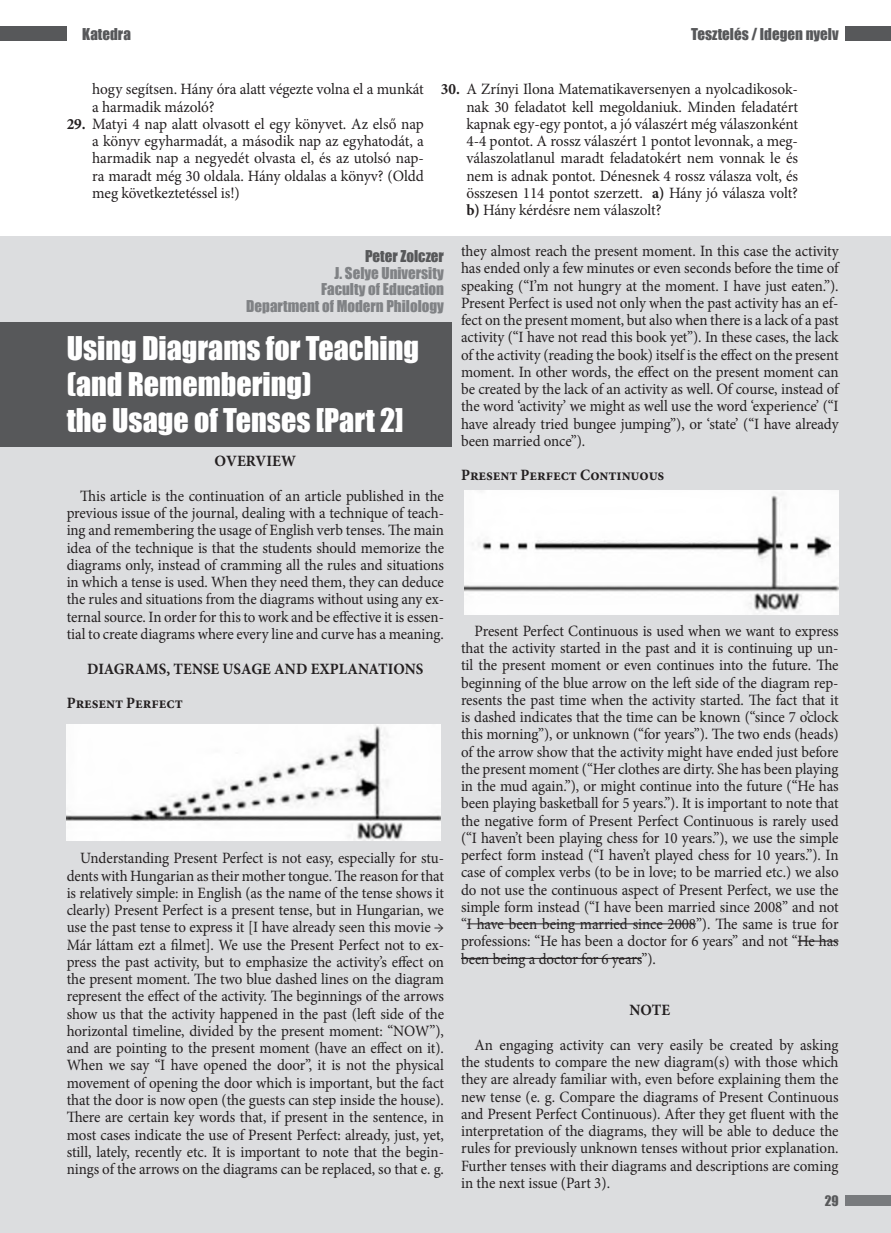
<style>
.page{position:relative;width:891px;height:1233px;background:#fff}
.page>*{position:absolute;margin:0;border:0;box-sizing:border-box;transform-origin:0 0}
.cim{font:30px/36px "Impact";color:#fff}
.szoveg{font:15.75px/17.2px "Minion Pro";letter-spacing:-.005em;color:#231f20;text-align:justify;scale:.95 1}
.szoveg-2{font:15.75px/17.2px "Minion Pro";letter-spacing:-.005em;color:#231f20;text-align:justify}
.szoveg-3{font:700 15.75px "Minion Pro";letter-spacing:-.005em;color:#231f20;scale:.95 1}
.szoveg-4{font:700 15.75px "Minion Pro";letter-spacing:-.005em;color:#231f20}
.szerzo{font:15px "Impact";color:#808285}
.rovat{font:15px "Impact";color:#57585a}
.szerzo-2{font:15px "Impact";color:#57585a}
.cim-2{font:13.35px "Impact";color:#57585a}
.s1{font-weight:700}
</style>
<div class="page">
<div style="left:0;top:236px;width:891px;height:996px;background:#dcdddf"></div>
<div style="left:0;top:322px;width:452px;height:124px;background:#57585a"></div>
<div style="left:845px;top:26px;width:46px;height:14px;background:#57585a"></div>
<div style="left:845px;top:1195px;width:46px;height:10px;background:#787a7d"></div>
<div style="left:0;top:26px;width:67px;height:14px;background:#57585a"></div>
<hr style="left:467px;top:923px;width:229px;height:1px;background:#231f20">
<hr style="left:798px;top:940px;width:41px;height:1px;background:#231f20">
<hr style="left:461px;top:958px;width:181px;height:1px;background:#231f20">
<img style="left:67px;top:724px;width:373px;height:116px">
<img style="left:464px;top:490px;width:374px;height:124px">
<p class="rovat" style="left:82px;top:23px;width:50px">Katedra</p>
<p class="rovat" style="left:691px;top:23px;width:149px">Tesztelés / Idegen nyelv</p>
<p class="szoveg-2" style="left:92px;top:81px;width:333px">hogy segítsen. Hány óra alatt végezte volna el a munkát a harmadik mázoló?</p>
<p class="szoveg-2" style="left:92px;top:115px;width:333px;text-indent:-26px"><span class="s1">29.</span> Matyi 4 nap alatt olvasott el egy könyvet. Az első nap a könyv egyharmadát, a második nap az egyhatodát, a harmadik nap a negyedét olvasta el, és az utolsó nap&shy;ra maradt még 30 oldala. Hány oldalas a könyv? (Oldd meg következtetéssel is!)</p>
<p class="szoveg-2" style="left:466px;top:81px;width:333px;text-indent:-26px"><span class="s1">30.</span> A Zrínyi Ilona Matematikaversenyen a nyolcadikosok&shy;nak 30 feladatot kell megoldaniuk. Minden feladatért kapnak egy-egy pontot, a jó válaszért még válaszonként 4-4 pontot. A rossz válaszért 1 pontot levonnak, a meg&shy;válaszolatlanul maradt feladatokért nem vonnak le és nem is adnak pontot. Dénesnek 4 rossz válasza volt, és összesen 114 pontot szerzett. <span class="s1">a)</span> Hány jó válasza volt? <span class="s1">b)</span> Hány kérdésre nem válaszolt?</p>
<p class="szerzo-2" style="left:365px;top:244px;width:80px">Peter Zolczer</p>
<p class="szerzo" style="left:335px;top:261px;width:111px">J. Selye University</p>
<p class="szerzo" style="left:321px;top:277px;width:124px">Faculty of Education</p>
<p class="szerzo" style="left:246px;top:294px;width:199px">Department of Modern Philology</p>
<p class="cim" style="left:67px;top:329px;width:354px">Using Diagrams for Teaching (and Remembering)</p>
<p class="cim" style="left:67px;top:401px;width:338px">the Usage of Tenses [Part 2]</p>
<p class="szoveg-4" style="left:215px;top:450px;width:83px">OVERVIEW</p>
<p class="szoveg" style="left:67px;top:487px;width:399px;text-indent:14px">This article is the continuation of an article published in the previous issue of the journal, dealing with a technique of teach&shy;ing and remembering the usage of English verb tenses. The main idea of the technique is that the students should memorize the diagrams only, instead of cramming all the rules and situations in which a tense is used. When they need them, they can deduce the rules and situations from the diagrams without using any ex&shy;ternal source. In order for this to work and be effective it is essen&shy;tial to create diagrams where every line and curve has a meaning.</p>
<p class="szoveg-3" style="left:87px;top:657px;width:355px">DIAGRAMS, TENSE USAGE AND EXPLANATIONS</p>
<p class="szoveg-3" style="left:67px;top:692px;width:124px">Present Perfect</p>
<p class="szoveg" style="left:67px;top:849px;width:399px;text-indent:14px">Understanding Present Perfect is not easy, especially for stu&shy;dents with Hungarian as their mother tongue. The reason for that is relatively simple: in English (as the name of the tense shows it clearly) Present Perfect is a present tense, but in Hungarian, we use the past tense to express it [I have already seen this movie → Már láttam ezt a filmet]. We use the Present Perfect not to ex&shy;press the past activity, but to emphasize the activity’s effect on the present moment. The two blue dashed lines on the diagram represent the effect of the activity. The beginnings of the arrows show us that the activity happened in the past (left side of the horizontal timeline, divided by the present moment: “NOW”), and are pointing to the present moment (have an effect on it).<br>When we say “I have opened the door”, it is not the physical movement of opening the door which is important, but the fact that the door is now open (the guests can step inside the house).<br>There are certain key words that, if present in the sentence, in most cases indicate the use of Present Perfect: already, just, yet, still, lately, recently etc. It is important to note that the begin&shy;nings of the arrows on the diagrams can be replaced, so that e. g.</p>
<p class="szoveg" style="left:461px;top:242px;width:399px">they almost reach the present moment. In this case the activity has ended only a few minutes or even seconds before the time of speaking (“I’m not hungry at the moment. I have just eaten.”).<br>Present Perfect is used not only when the past activity has an ef&shy;fect on the present moment, but also when there is a lack of a past activity (“I have not read this book yet”). In these cases, the lack of the activity (reading the book) itself is the effect on the present moment. In other words, the effect on the present moment can be created by the lack of an activity as well. Of course, instead of the word ‘activity’ we might as well use the word ‘experience’ (“I have already tried bungee jumping”), or ‘state’ (“I have already been married once”).</p>
<p class="szoveg-3" style="left:461px;top:464px;width:216px">Present Perfect Continuous</p>
<p class="szoveg" style="left:461px;top:622px;width:399px;text-indent:14px">Present Perfect Continuous is used when we want to express that the activity started in the past and it is continuing up un&shy;til the present moment or even continues into the future. The beginning of the blue arrow on the left side of the diagram rep&shy;resents the past time when the activity started. The fact that it is dashed indicates that the time can be known (“since 7 o’clock this morning”), or unknown (“for years”). The two ends (heads) of the arrow show that the activity might have ended just before the present moment (“Her clothes are dirty. She has been playing in the mud again.”), or might continue into the future (“He has been playing basketball for 5 years.”). It is important to note that the negative form of Present Perfect Continuous is rarely used (“I haven’t been playing chess for 10 years.”), we use the simple perfect form instead (“I haven’t played chess for 10 years.”). In case of complex verbs (to be in love; to be married etc.) we also do not use the continuous aspect of Present Perfect, we use the simple form instead (“I have been married since 2008” and not “I have been being married since 2008”). The same is true for professions: “He has been a doctor for 6 years” and not “He has been being a doctor for 6 years”).</p>
<p class="szoveg-3" style="left:629px;top:999px;width:44px">NOTE</p>
<p class="szoveg" style="left:461px;top:1036px;width:399px;text-indent:14px">An engaging activity can very easily be created by asking the students to compare the new diagram(s) with those which they are already familiar with, even before explaining them the new tense (e. g. Compare the diagrams of Present Continuous and Present Perfect Continuous). After they get fluent with the interpretation of the diagrams, they will be able to deduce the rules for previously unknown tenses without prior explanation.<br>Further tenses with their diagrams and descriptions are coming in the next issue (Part 3).</p>
<p class="cim-2" style="left:825px;top:1190px;width:15px">29</p>
</div>
